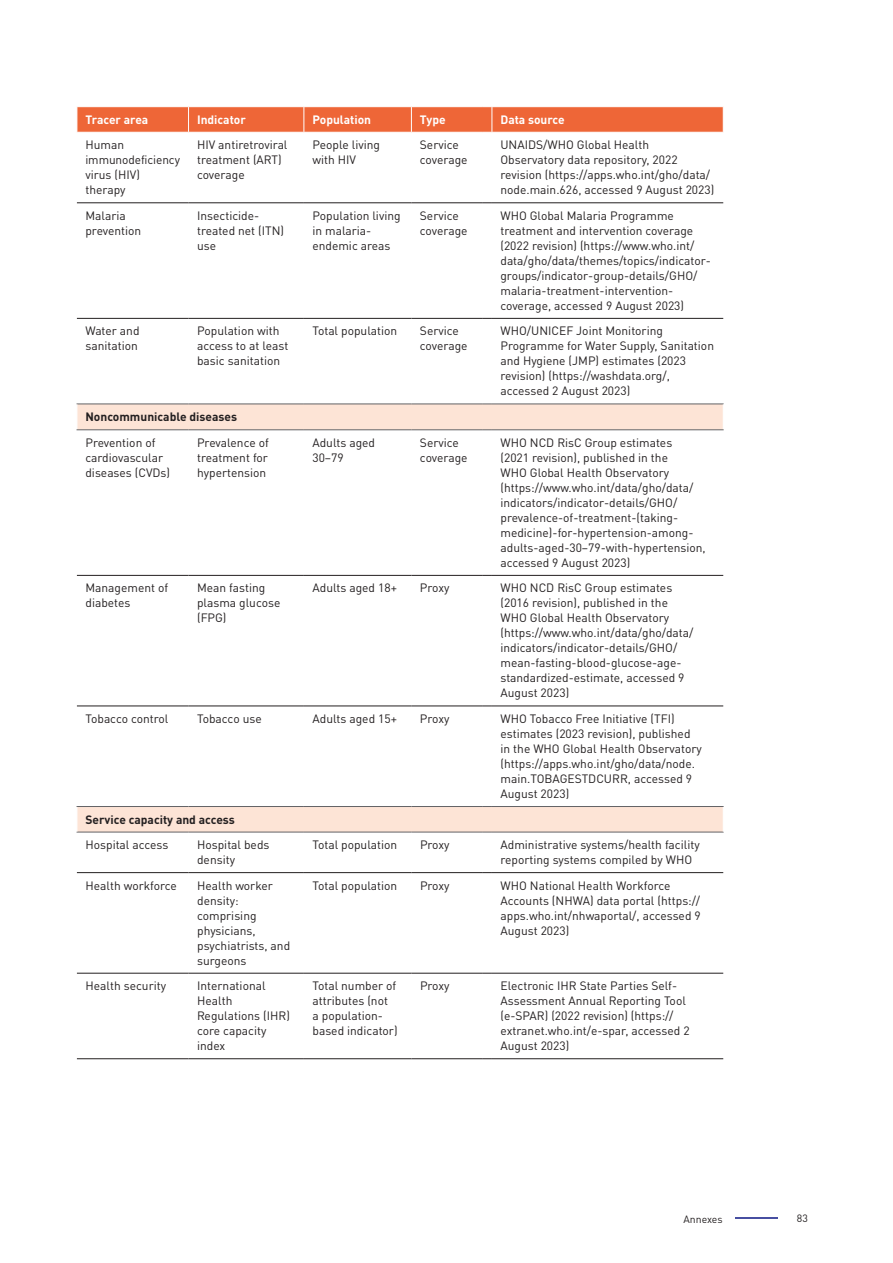
<style>
.page{position:relative;width:893px;height:1263px;background:#fff}
.page>*{position:absolute;margin:0;border:0;box-sizing:border-box;transform-origin:0 0}
.t1{font:12px/15px "DIN Pro";color:#231f20}
.t2{font:700 12px "DIN Pro";color:#231f20}
.t3{font:700 12px "DIN Pro";color:#fff}
.t4{font:10.5px "DIN Pro";color:#231f20}
</style>
<div class="page">
<svg style="left:77px;top:405px;width:646px;height:427px"></svg>
<hr style="left:77px;top:404px;width:112px;height:1px;background:#636366">
<hr style="left:189px;top:404px;width:115px;height:1px;background:#636366">
<hr style="left:304px;top:404px;width:107px;height:1px;background:#636366">
<hr style="left:411px;top:404px;width:71px;height:1px;background:#636366">
<hr style="left:492px;top:404px;width:232px;height:1px;background:#636366">
<hr style="left:77px;top:575px;width:112px;height:1px;background:#231f20">
<hr style="left:189px;top:575px;width:115px;height:1px;background:#231f20">
<hr style="left:304px;top:575px;width:107px;height:1px;background:#231f20">
<hr style="left:411px;top:575px;width:71px;height:1px;background:#231f20">
<hr style="left:492px;top:575px;width:231px;height:1px;background:#231f20">
<hr style="left:77px;top:705px;width:112px;height:1px;background:#231f20">
<hr style="left:189px;top:705px;width:115px;height:1px;background:#231f20">
<hr style="left:304px;top:705px;width:107px;height:1px;background:#231f20">
<hr style="left:411px;top:705px;width:71px;height:1px;background:#231f20">
<hr style="left:492px;top:705px;width:231px;height:1px;background:#231f20">
<hr style="left:77px;top:872px;width:112px;height:1px;background:#231f20">
<hr style="left:189px;top:872px;width:115px;height:1px;background:#231f20">
<hr style="left:304px;top:872px;width:107px;height:1px;background:#231f20">
<hr style="left:411px;top:872px;width:71px;height:1px;background:#231f20">
<hr style="left:492px;top:872px;width:231px;height:1px;background:#231f20">
<hr style="left:77px;top:973px;width:112px;height:1px;background:#231f20">
<hr style="left:189px;top:973px;width:115px;height:1px;background:#231f20">
<hr style="left:304px;top:973px;width:107px;height:1px;background:#231f20">
<hr style="left:411px;top:973px;width:71px;height:1px;background:#231f20">
<hr style="left:492px;top:973px;width:231px;height:1px;background:#231f20">
<hr style="left:77px;top:1058px;width:112px;height:1px;background:#231f20">
<hr style="left:189px;top:1058px;width:115px;height:1px;background:#231f20">
<hr style="left:304px;top:1058px;width:107px;height:1px;background:#231f20">
<hr style="left:411px;top:1058px;width:71px;height:1px;background:#231f20">
<hr style="left:492px;top:1058px;width:231px;height:1px;background:#231f20">
<svg style="left:77px;top:106px;width:647px;height:27px;background:#ef7247"></svg>
<hr style="left:492px;top:132px;width:232px;height:1px;background:#fff">
<svg style="left:77px;top:404px;width:1px;height:25px"></svg>
<hr style="left:77px;top:429px;width:112px;height:1px;background:#636366">
<hr style="left:189px;top:429px;width:115px;height:1px;background:#636366">
<hr style="left:304px;top:429px;width:107px;height:1px;background:#636366">
<hr style="left:411px;top:429px;width:71px;height:1px;background:#636366">
<hr style="left:492px;top:429px;width:232px;height:1px;background:#636366">
<hr style="left:77px;top:806px;width:112px;height:1px;background:#636366">
<hr style="left:189px;top:806px;width:115px;height:1px;background:#636366">
<hr style="left:304px;top:806px;width:107px;height:1px;background:#636366">
<hr style="left:411px;top:806px;width:71px;height:1px;background:#636366">
<hr style="left:492px;top:806px;width:232px;height:1px;background:#636366">
<hr style="left:77px;top:832px;width:112px;height:1px;background:#636366">
<hr style="left:189px;top:832px;width:115px;height:1px;background:#636366">
<hr style="left:304px;top:832px;width:107px;height:1px;background:#636366">
<hr style="left:411px;top:832px;width:71px;height:1px;background:#636366">
<hr style="left:492px;top:832px;width:232px;height:1px;background:#636366">
<svg style="left:77px;top:807px;width:1px;height:25px"></svg>
<hr style="left:77px;top:202px;width:112px;height:1px;background:#231f20">
<hr style="left:189px;top:202px;width:115px;height:1px;background:#231f20">
<hr style="left:304px;top:202px;width:107px;height:1px;background:#231f20">
<hr style="left:411px;top:202px;width:71px;height:1px;background:#231f20">
<hr style="left:492px;top:202px;width:231px;height:1px;background:#231f20">
<hr style="left:77px;top:318px;width:112px;height:1px;background:#231f20">
<hr style="left:189px;top:318px;width:115px;height:1px;background:#231f20">
<hr style="left:304px;top:318px;width:107px;height:1px;background:#231f20">
<hr style="left:411px;top:318px;width:71px;height:1px;background:#231f20">
<hr style="left:492px;top:318px;width:231px;height:1px;background:#231f20">
<hr style="left:736px;top:1217px;width:42px;height:2px;background:#474fa1">
<p class="t3" style="left:85px;top:109px;width:64px">Tracer area</p>
<p class="t3" style="left:197px;top:109px;width:50px">Indicator</p>
<p class="t3" style="left:312px;top:109px;width:60px">Population</p>
<p class="t3" style="left:420px;top:109px;width:27px">Type</p>
<p class="t3" style="left:500px;top:109px;width:66px">Data source</p>
<p class="t1" style="left:85px;top:136px;width:96px">Human immunodeficiency virus (HIV) therapy</p>
<p class="t1" style="left:197px;top:136px;width:92px">HIV antiretroviral treatment (ART) coverage</p>
<p class="t1" style="left:312px;top:136px;width:69px">People living with HIV</p>
<p class="t1" style="left:420px;top:136px;width:49px">Service coverage</p>
<p class="t1" style="left:500px;top:136px;width:215px">UNAIDS/WHO Global Health Observatory data repository, 2022 revision (https://apps.who.int/gho/data/ node.main.626, accessed 9 August 2023)</p>
<p class="t1" style="left:85px;top:207px;width:57px">Malaria prevention</p>
<p class="t1" style="left:197px;top:207px;width:89px">Insecticide&shy;treated net (ITN) use</p>
<p class="t1" style="left:312px;top:207px;width:90px">Population living in malaria&shy;endemic areas</p>
<p class="t1" style="left:420px;top:207px;width:49px">Service coverage</p>
<p class="t1" style="left:500px;top:207px;width:212px">WHO Global Malaria Programme treatment and intervention coverage (2022 revision) (https://www.who.int/ data/gho/data/themes/topics/indicator&shy;groups/indicator-group-details/GHO/ malaria-treatment-intervention&shy;coverage, accessed 9 August 2023)</p>
<p class="t1" style="left:85px;top:322px;width:56px">Water and sanitation</p>
<p class="t1" style="left:197px;top:322px;width:93px">Population with access to at least basic sanitation</p>
<p class="t1" style="left:312px;top:322px;width:86px">Total population</p>
<p class="t1" style="left:420px;top:322px;width:49px">Service coverage</p>
<p class="t1" style="left:500px;top:322px;width:215px">WHO/UNICEF Joint Monitoring Programme for Water Supply, Sanitation and Hygiene (JMP) estimates (2023 revision) (https://washdata.org/, accessed 2 August 2023)</p>
<p class="t2" style="left:85px;top:407px;width:153px">Noncommunicable diseases</p>
<p class="t1" style="left:85px;top:434px;width:86px">Prevention of cardiovascular diseases (CVDs)</p>
<p class="t1" style="left:197px;top:434px;width:73px;text-align:justify">Prevalence of treatment for hypertension</p>
<p class="t1" style="left:312px;top:434px;width:64px">Adults aged<br>30–79</p>
<p class="t1" style="left:420px;top:434px;width:49px">Service coverage</p>
<p class="t1" style="left:500px;top:434px;width:207px">WHO NCD RisC Group estimates<br>(2021 revision), published in the<br>WHO Global Health Observatory (https://www.who.int/data/gho/data/ indicators/indicator-details/GHO/ prevalence-of-treatment-(taking&shy;medicine)-for-hypertension-among&shy;adults-aged-30–79-with-hypertension, accessed 9 August 2023)</p>
<p class="t1" style="left:85px;top:579px;width:84px">Management of diabetes</p>
<p class="t1" style="left:197px;top:579px;width:85px">Mean fasting plasma glucose (FPG)</p>
<p class="t1" style="left:312px;top:579px;width:86px">Adults aged 18+</p>
<p class="t1" style="left:420px;top:579px;width:31px">Proxy</p>
<p class="t1" style="left:500px;top:579px;width:194px">WHO NCD RisC Group estimates (2016 revision), published in the<br>WHO Global Health Observatory (https://www.who.int/data/gho/data/ indicators/indicator-details/GHO/ mean-fasting-blood-glucose-age&shy;standardized-estimate, accessed 9<br>August 2023)</p>
<p class="t1" style="left:85px;top:710px;width:84px">Tobacco control</p>
<p class="t1" style="left:197px;top:710px;width:66px">Tobacco use</p>
<p class="t1" style="left:312px;top:710px;width:86px">Adults aged 15+</p>
<p class="t1" style="left:420px;top:710px;width:31px">Proxy</p>
<p class="t1" style="left:500px;top:710px;width:203px">WHO Tobacco Free Initiative (TFI) estimates (2023 revision), published in the WHO Global Health Observatory (https://apps.who.int/gho/data/node. main.TOBAGESTDCURR, accessed 9<br>August 2023)</p>
<p class="t2" style="left:85px;top:809px;width:151px">Service capacity and access</p>
<p class="t1" style="left:85px;top:836px;width:84px">Hospital access</p>
<p class="t1" style="left:197px;top:836px;width:74px">Hospital beds density</p>
<p class="t1" style="left:312px;top:836px;width:86px">Total population</p>
<p class="t1" style="left:420px;top:836px;width:31px">Proxy</p>
<p class="t1" style="left:500px;top:836px;width:201px">Administrative systems/health facility reporting systems compiled by WHO</p>
<p class="t1" style="left:85px;top:877px;width:93px">Health workforce</p>
<p class="t1" style="left:197px;top:877px;width:95px">Health worker density: comprising physicians, psychiatrists, and surgeons</p>
<p class="t1" style="left:312px;top:877px;width:86px">Total population</p>
<p class="t1" style="left:420px;top:877px;width:31px">Proxy</p>
<p class="t1" style="left:500px;top:877px;width:202px">WHO National Health Workforce<br>Accounts (NHWA) data portal (https:// apps.who.int/nhwaportal/, accessed 9<br>August 2023)</p>
<p class="t1" style="left:86px;top:977px;width:82px">Health security</p>
<p class="t1" style="left:197px;top:977px;width:94px">International<br>Health<br>Regulations (IHR) core capacity index</p>
<p class="t1" style="left:312px;top:977px;width:87px">Total number of attributes (not<br>a population&shy;based indicator)</p>
<p class="t1" style="left:420px;top:977px;width:31px">Proxy</p>
<p class="t1" style="left:501px;top:977px;width:191px">Electronic IHR State Parties Self-<br>Assessment Annual Reporting Tool (e-SPAR) (2022 revision) (https:// extranet.who.int/e-spar, accessed 2<br>August 2023)</p>
<p class="t4" style="left:683px;top:1210px;width:41px">Annexes</p>
<p class="t4" style="left:797px;top:1210px;width:12px">83</p>
</div>
